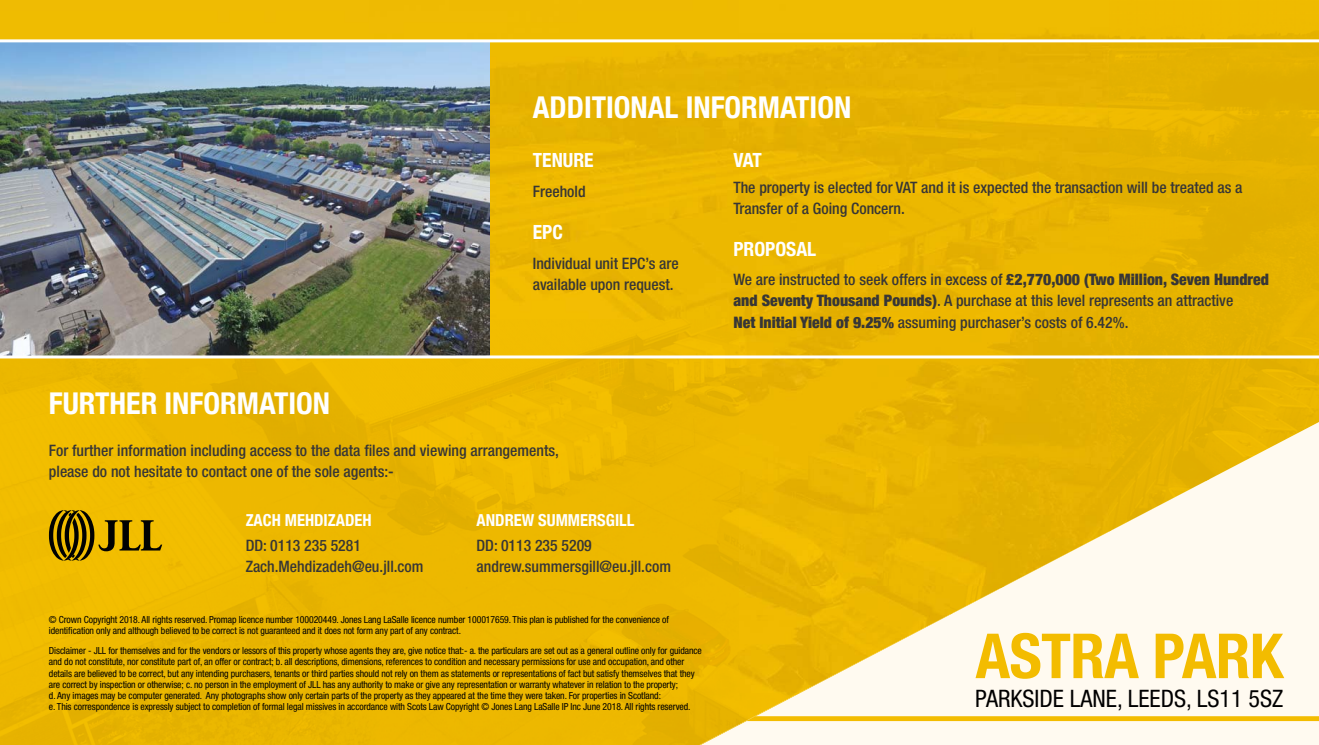
<style>
.page{position:relative;width:1319px;height:745px;background:#fff}
.page>*{position:absolute;margin:0;border:0;box-sizing:border-box;transform-origin:0 0}
.t1{font:700 condensed 62.1px "Helvetica Neue";letter-spacing:-.01em;color:#f3bc00}
.t2{font:700 condensed 30px "Helvetica Neue";color:#fff}
.t3{font:condensed 24px "Helvetica Neue";color:#000}
.t4{font:700 condensed 19.5px "Helvetica Neue";color:#fff}
.t5{font:700 condensed 16.5px "Helvetica Neue";color:#fff}
.t6{font:500 condensed 15.75px/21px "Helvetica Neue";color:#373636}
.t7{font:condensed 9.75px/11.2px "Helvetica Neue";letter-spacing:-.01em;color:#000}
.s1{font-weight:900}
</style>
<div class="page">
<img style="left:0;top:0;width:1109px;height:319px">
<img style="left:1109px;top:0;width:209px;height:412px">
<img style="left:0;top:319px;width:739px;height:425px">
<div style="left:739px;top:319px;width:370px;height:93px;background:#e8b300"></div>
<svg style="left:641px;top:412px;width:677px;height:332px;background:#e9b400"></svg>
<svg style="left:693px;top:416px;width:625px;height:328px"></svg>
<img style="left:0;top:42px;width:489px;height:313px">
<hr style="left:0;top:39px;width:1318px;height:3px;background:#fff">
<hr style="left:0;top:355px;width:1318px;height:3px;background:#fff">
<svg style="left:746px;top:715px;width:572px;height:5px"></svg>
<svg style="left:49px;top:510px;width:113px;height:50px;background:#a17f00"></svg>
<h2 class="t2" style="left:533px;top:89px;width:320px">ADDITIONAL INFORMATION</h2>
<h3 class="t4" style="left:533px;top:148px;width:62px">TENURE</h3>
<h3 class="t6" style="left:533px;top:182px;width:54px">Freehold</h3>
<h3 class="t4" style="left:533px;top:220px;width:31px">EPC</h3>
<h3 class="t6" style="left:533px;top:254px;width:147px">Individual unit EPC’s are available upon request.</h3>
<h3 class="t4" style="left:733px;top:148px;width:30px">VAT</h3>
<h3 class="t6" style="left:733px;top:178px;width:510px">The property is elected for VAT and it is expected the transaction will be treated as a<br>Transfer of a Going Concern.</h3>
<h3 class="t4" style="left:733px;top:237px;width:84px">PROPOSAL</h3>
<h3 class="t6" style="left:733px;top:271px;width:537px">We are instructed to seek offers in excess of <span class="s1">£2,770,000 (Two Million, Seven Hundred and Seventy Thousand Pounds)</span>. A purchase at this level represents an attractive<br><span class="s1">Net Initial Yield of 9.25%</span> assuming purchaser’s costs of 6.42%.</h3>
<h2 class="t2" style="left:49px;top:384px;width:283px">FURTHER INFORMATION</h2>
<h3 class="t6" style="left:49px;top:441px;width:511px">For further information including access to the data files and viewing arrangements, please do not hesitate to contact one of the sole agents:-</h3>
<h3 class="t5" style="left:246px;top:510px;width:127px">ZACH MEHDIZADEH</h3>
<h3 class="t6" style="left:246px;top:537px;width:179px">DD: 0113 235 5281<br>Zach.Mehdizadeh@eu.jll.com</h3>
<h3 class="t5" style="left:476px;top:510px;width:159px">ANDREW SUMMERSGILL</h3>
<h3 class="t6" style="left:476px;top:537px;width:196px">DD: 0113 235 5209 andrew.summersgill@eu.jll.com</h3>
<p class="t7" style="left:49px;top:614px;width:621px">© Crown Copyright 2018. All rights reserved. Promap licence number 100020449. Jones Lang LaSalle licence number 100017659. This plan is published for the convenience of identification only and although believed to be correct is not guaranteed and it does not form any part of any contract.</p>
<p class="t7" style="left:49px;top:645px;width:654px">Disclaimer - JLL for themselves and for the vendors or lessors of this property whose agents they are, give notice that:- a. the particulars are set out as a general outline only for guidance and do not constitute, nor constitute part of, an offer or contract; b. all descriptions, dimensions, references to condition and necessary permissions for use and occupation, and other details are believed to be correct, but any intending purchasers, tenants or third parties should not rely on them as statements or representations of fact but satisfy themselves that they are correct by inspection or otherwise; c. no person in the employment of JLL has any authority to make or give any representation or warranty whatever in relation to the property;<br>d. Any images may be computer generated. Any photographs show only certain parts of the property as they appeared at the time they were taken. For properties in Scotland:<br>e. This correspondence is expressly subject to completion of formal legal missives in accordance with Scots Law Copyright © Jones Lang LaSalle IP Inc June 2018. All rights reserved.</p>
<h1 class="t1" style="left:975px;top:618px;width:309px">ASTRA PARK</h1>
<h3 class="t3" style="left:975px;top:689px;width:309px">PARKSIDE LANE, LEEDS, LS11 5SZ</h3>
</div>
